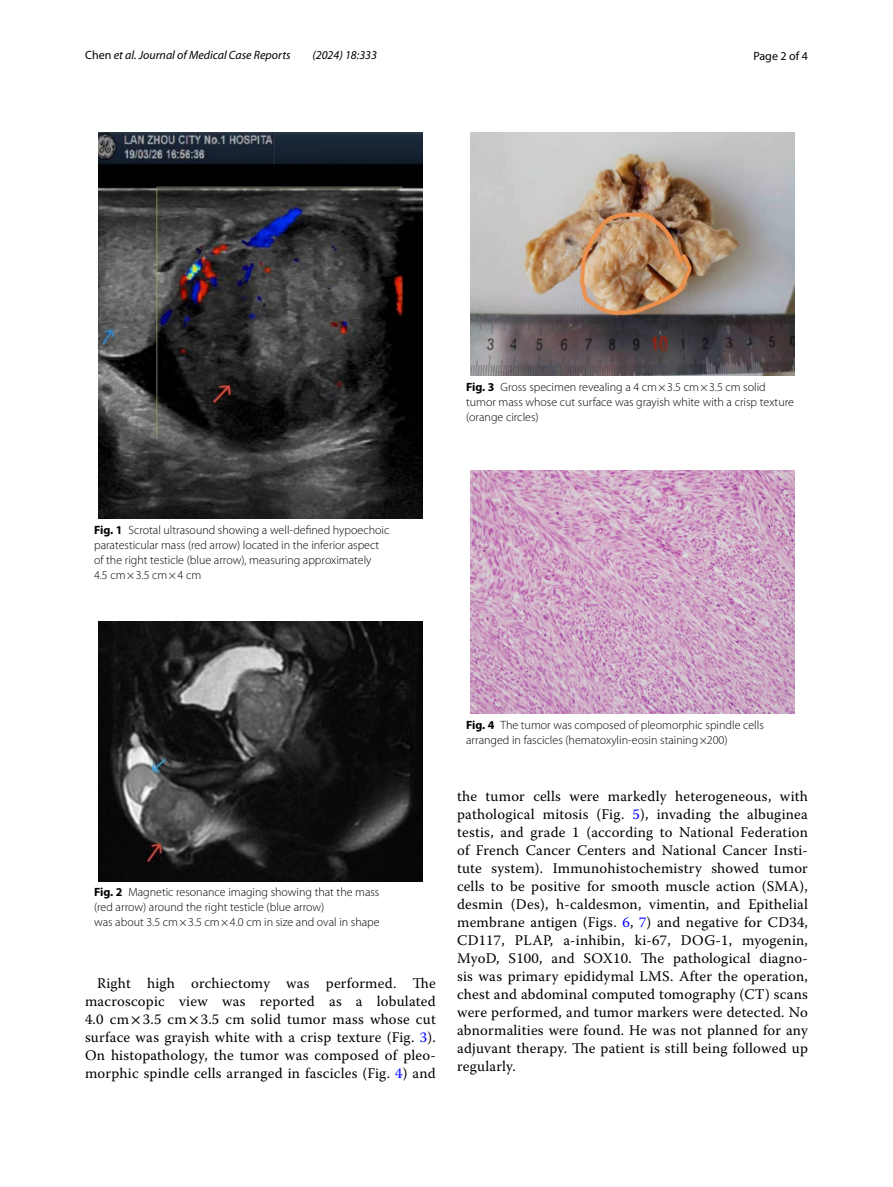
<style>
.page{position:relative;width:893px;height:1187px;background:#fff}
.page>*{position:absolute;margin:0;border:0;box-sizing:border-box;transform-origin:0 0}
.t1{font:14.7px/18px "Warnock Pro";letter-spacing:.015em;color:#000;text-align:justify}
.t2{font:300 12px/15px "Myriad Pro";color:#000}
.t3{font:italic 12px "Myriad Pro";color:#000}
.t4{font:12px "Myriad Pro";color:#000}
.s1{font-style:normal}
.s2{font-weight:700}
.s3{font-family:"STIX"}
.s4{color:#00f}
</style>
<div class="page">
<img style="left:99px;top:133px;width:323px;height:385px">
<img style="left:99px;top:621px;width:323px;height:260px">
<img style="left:471px;top:133px;width:323px;height:242px">
<img style="left:471px;top:471px;width:323px;height:242px">
<p class="t3" style="left:85px;top:48px;width:207px"><span class="s1">Chen</span> et al. Journal of Medical Case Reports</p>
<p class="t3" style="left:312px;top:48px;width:66px">(2024) 18:333</p>
<p class="t4" style="left:753px;top:48px;width:56px">Page 2 of 4</p>
<p class="t2" style="left:94px;top:522px;width:297px"><span class="s2">Fig. 1</span> Scrotal ultrasound showing a well-defined hypoechoic paratesticular mass (red arrow) located in the inferior aspect of the right testicle (blue arrow), measuring approximately<br>4.5 cm×3.5 cm×4 cm</p>
<p class="t2" style="left:466px;top:379px;width:329px"><span class="s2">Fig. 3</span> Gross specimen revealing a 4 cm×3.5 cm×3.5 cm solid tumor mass whose cut surface was grayish white with a crisp texture (orange circles)</p>
<p class="t2" style="left:94px;top:884px;width:287px"><span class="s2">Fig. 2</span> Magnetic resonance imaging showing that the mass (red arrow) around the right testicle (blue arrow)<br>was about 3.5 cm×3.5 cm×4.0 cm in size and oval in shape</p>
<p class="t1" style="left:85px;top:974px;width:352px;text-indent:12px">Right high orchiectomy was performed. The macroscopic view was reported as a lobulated 4.0 cm <span class="s3">×</span>3.5 cm <span class="s3">×</span>3.5 cm solid tumor mass whose cut surface was grayish white with a crisp texture (Fig. <span class="s4">3</span>).<br>On histopathology, the tumor was composed of pleo&shy;morphic spindle cells arranged in fascicles (Fig. <span class="s4">4</span>) and</p>
<p class="t2" style="left:466px;top:717px;width:299px"><span class="s2">Fig. 4</span> The tumor was composed of pleomorphic spindle cells arranged in fascicles (hematoxylin-eosin staining×200)</p>
<p class="t1" style="left:457px;top:786px;width:352px">the tumor cells were markedly heterogeneous, with pathological mitosis (Fig. <span class="s4">5</span>), invading the albuginea testis, and grade 1 (according to National Federation of French Cancer Centers and National Cancer Insti&shy;tute system). Immunohistochemistry showed tumor cells to be positive for smooth muscle action (SMA), desmin (Des), h-caldesmon, vimentin, and Epithelial membrane antigen (Figs. <span class="s4">6</span>, <span class="s4">7</span>) and negative for CD34, CD117, PLAP, a-inhibin, ki-67, DOG-1, myogenin, MyoD, S100, and SOX10. The pathological diagno&shy;sis was primary epididymal LMS. After the operation, chest and abdominal computed tomography (CT) scans were performed, and tumor markers were detected. No abnormalities were found. He was not planned for any adjuvant therapy. The patient is still being followed up regularly.</p>
</div>
